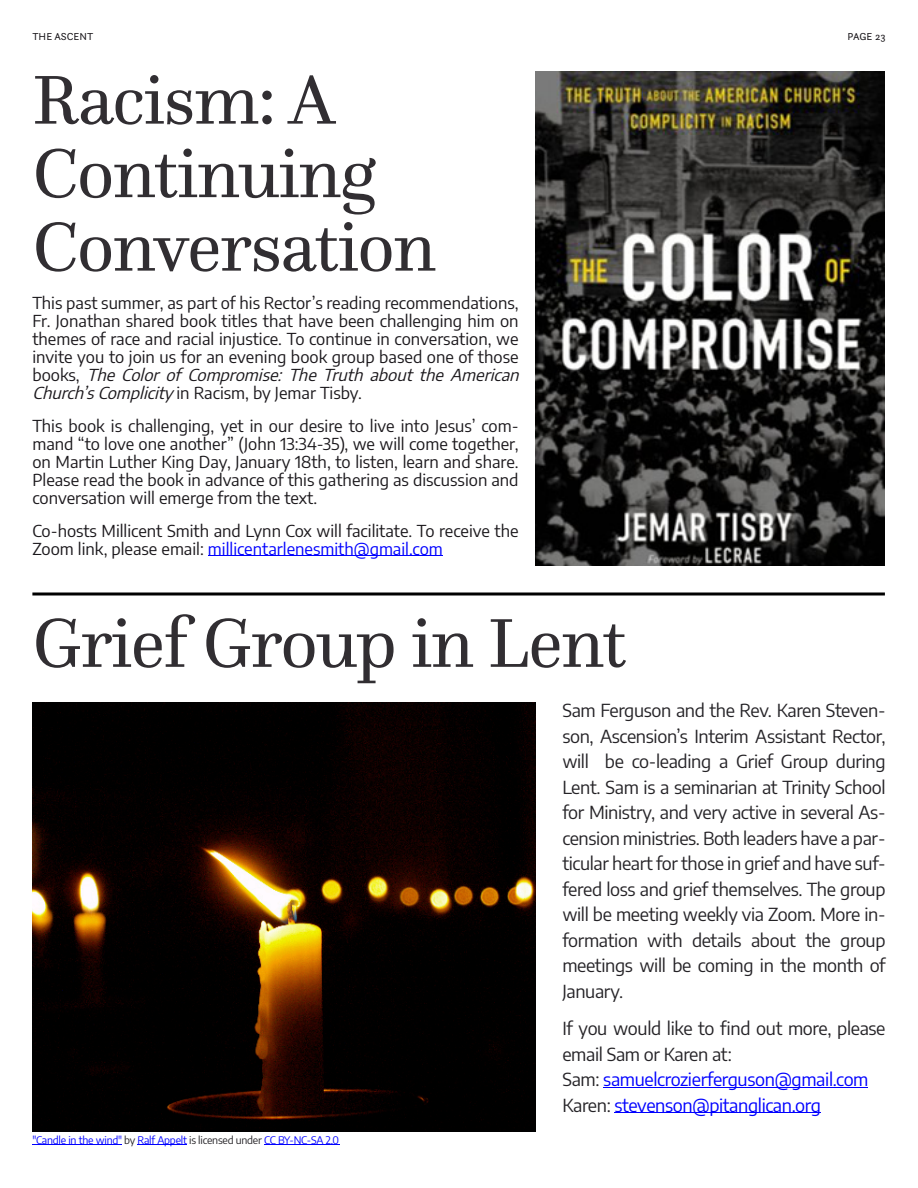
<style>
.page{position:relative;width:918px;height:1188px;background:#fff}
.page>*{position:absolute;margin:0;border:0;box-sizing:border-box;transform-origin:0 0}
.t1{font:72px/73.5px "Questa";letter-spacing:-.02em;color:#312e32}
.t2{font:18px/25.5px "Encode Sans";letter-spacing:-.02em;color:#252327;text-align:justify}
.t3{font:16.5px/18px "Encode Sans";color:#1a171b}
.t4{font:10.5px "Encode Sans";letter-spacing:-.02em;color:#00f}
.t5{font:10.5px "Questa Sans";color:#1a171b}
.s1{font-style:italic}
.s2{color:#00f}
.s3{color:#252327}
</style>
<div class="page">
<img style="left:535px;top:72px;width:350px;height:493px">
<hr style="left:208px;top:555px;width:235px;height:1px;background:#00f">
<svg style="left:32px;top:592px;width:853px;height:4px;background:#3f3f3f"></svg>
<hr style="left:603px;top:1087px;width:265px;height:1px;background:#00f">
<hr style="left:615px;top:1113px;width:206px;height:1px;background:#00f">
<hr style="left:32px;top:1145px;width:90px;height:1px;background:#00f">
<hr style="left:138px;top:1145px;width:49px;height:1px;background:#00f">
<hr style="left:264px;top:1145px;width:75px;height:1px;background:#00f">
<img style="left:32px;top:703px;width:504px;height:428px">
<p class="t5" style="left:32px;top:32px;width:63px">THE ASCENT</p>
<p class="t5" style="left:848px;top:32px;width:39px">PAGE 23</p>
<h1 class="t1" style="left:32px;top:69px;width:405px">Racism: A<br>Continuing<br>Conversation</h1>
<p class="t3" style="left:32px;top:293px;width:493px">This past summer, as part of his Rector’s reading recommendations, Fr. Jonathan shared book titles that have been challenging him on themes of race and racial injustice. To continue in conversation, we invite you to join us for an evening book group based one of those b o o k s , <span class="s1">The Color of Compromise: The Truth about the American Church’sComplicity</span> in Racism, by Jemar Tisby.</p>
<p class="t3" style="left:32px;top:416px;width:488px;text-align:justify">This book is challenging, yet in our desire to live into Jesus’ com‐ mand “to love one another” (John 13:34-35), we will come together, on Martin Luther King Day, January 18th, to listen, learn and share.<br>Please read the book in advance of this gathering as discussion and conversation will emerge from the text.</p>
<p class="t3" style="left:32px;top:521px;width:488px">Co-hosts Millicent Smith and Lynn Cox will facilitate. To receive the<br>Zoom link, please email: <span class="s2">millicentarlenesmith@gmail.com</span></p>
<h1 class="t1" style="left:32px;top:612px;width:596px">Grief Group in Lent</h1>
<p class="t2" style="left:562px;top:697px;width:325px">Sam Ferguson and the Rev. Karen Steven‐ son, Ascension’s Interim Assistant Rector, will be co-leading a Grief Group during Lent. Sam is a seminarian at Trinity School for Ministry, and very active in several As‐ cension ministries. Both leaders have a par‐ ticular heart for those in grief and have suf‐ fered loss and grief themselves. The group will be meeting weekly via Zoom. More in‐ formation with details about the group meetings will be coming in the month of January.</p>
<p class="t2" style="left:562px;top:1015px;width:325px;text-align:left">If you would like to find out more, please email Sam or Karen at:<br>Sam: <span class="s2">samuelcrozierferguson@gmail.com </span>Karen: <span class="s2">stevenson@pitanglican.org</span></p>
<p class="t4" style="left:32px;top:1133px;width:308px">"Candle in the wind" <span class="s3">by</span> Ralf Appelt <span class="s3">is licensed under</span> CC BY-NC-SA 2.0</p>
</div>
